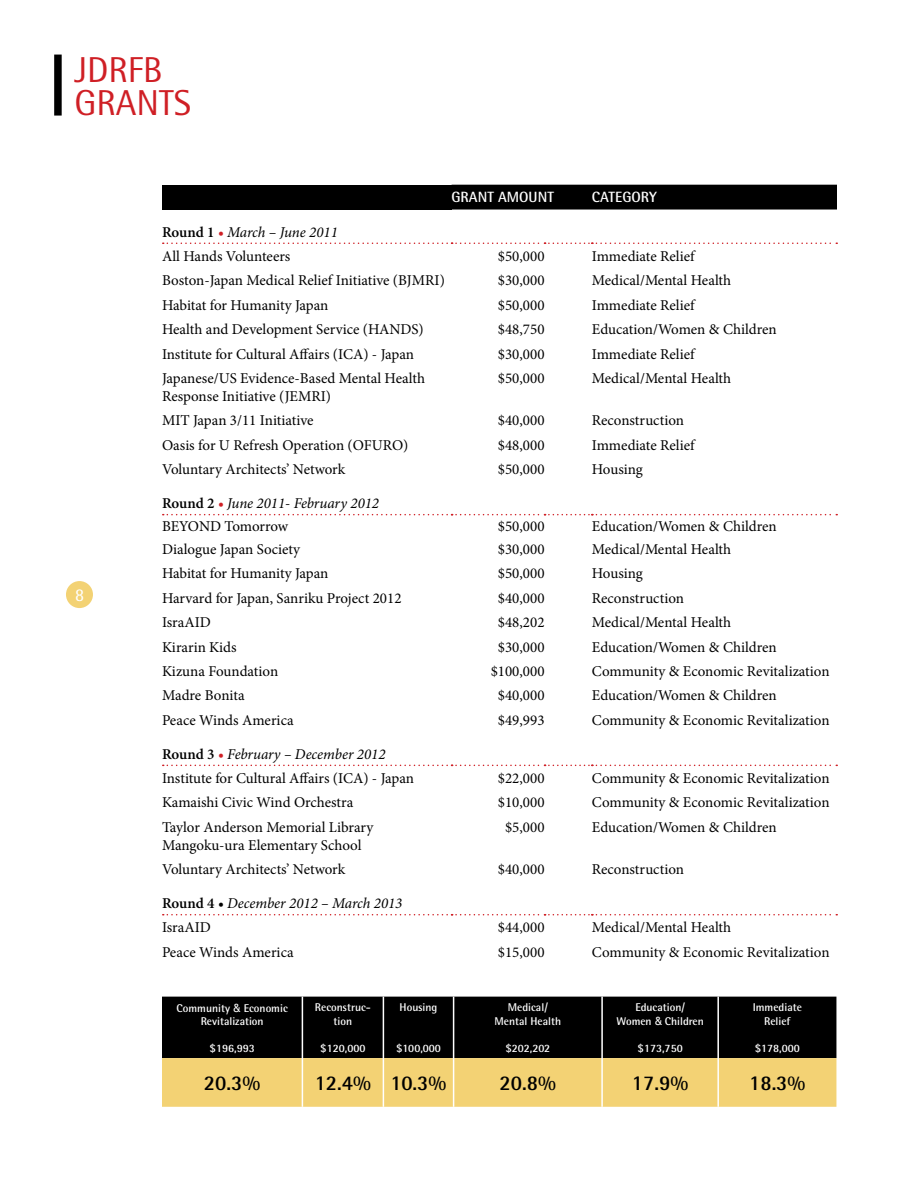
<style>
.page{position:relative;width:918px;height:1188px;background:#fff}
.page>*{position:absolute;margin:0;border:0;box-sizing:border-box;transform-origin:0 0}
.t1{font:36px/33px "Rotis Semi Sans";color:#cf1f25}
.t2{font:700 21px "Rotis Semi Sans";color:#000}
.t3{font:18px "Rotis Semi Sans";color:#fff}
.t4{font:15px/24.5px "Minion Pro";color:#000}
.t5{font:italic 15px/23.1px "Minion Pro";color:#000}
.t6{font:700 14.85px "Rotis Semi Sans";color:#fff}
.t7{font:700 11.25px/13.5px "Rotis Semi Sans";color:#fff;text-align:center}
.s1{font-weight:600}
.s2{font-weight:600;color:#cf1f25}
.s3{font-style:italic}
.s4{font-weight:600;font-style:normal}
.s5{font-weight:600;font-style:normal;color:#cf1f25}
.s6{font-style:normal}
.s7{font-family:"Univers";font-weight:400;font-stretch:condensed}
</style>
<div class="page">
<div style="left:66px;top:581px;width:27px;height:27px;background:#f3d274;border-radius:50%"></div>
<div style="left:54px;top:55px;width:8px;height:61px;background:#000"></div>
<div style="left:162px;top:185px;width:290px;height:25px;background:#000"></div>
<div style="left:452px;top:185px;width:385px;height:25px;background:#000"></div>
<svg style="left:163px;top:243px;width:674px;height:1px"></svg>
<svg style="left:163px;top:514px;width:674px;height:1px"></svg>
<svg style="left:163px;top:765px;width:674px;height:1px"></svg>
<svg style="left:163px;top:914px;width:674px;height:1px"></svg>
<svg style="left:162px;top:997px;width:674px;height:110px;background:#6c5d34"></svg>
<hr style="left:302px;top:997px;width:1px;height:61px;background:#fff">
<hr style="left:383px;top:997px;width:1px;height:61px;background:#fff">
<hr style="left:453px;top:997px;width:1px;height:61px;background:#fff">
<hr style="left:601px;top:997px;width:2px;height:61px;background:#fff">
<hr style="left:717px;top:997px;width:2px;height:61px;background:#fff">
<hr style="left:302px;top:1058px;width:1px;height:49px;background:#fff">
<hr style="left:383px;top:1058px;width:1px;height:49px;background:#fff">
<hr style="left:453px;top:1058px;width:1px;height:49px;background:#fff">
<hr style="left:601px;top:1058px;width:2px;height:49px;background:#fff">
<hr style="left:717px;top:1058px;width:2px;height:49px;background:#fff">
<h1 class="t1" style="left:75px;top:53px;width:118px">JDRFB<br>GRANTS</h1>
<p class="t4" style="left:162px;top:220px;width:177px"><span class="s1">Round 1</span> <span class="s2">•</span> <span class="s3">March – June 2011<br></span>All Hands Volunteers</p>
<p class="t6" style="left:452px;top:188px;width:104px">GRANT AMOUNT</p>
<p class="t6" style="left:592px;top:188px;width:66px">CATEGORY</p>
<p class="t4" style="left:498px;top:244px;width:48px">$50,000</p>
<p class="t4" style="left:592px;top:244px;width:104px">Immediate Relief</p>
<p class="t3" style="left:75px;top:584px;width:11px">8</p>
<p class="t4" style="left:162px;top:268px;width:284px">Boston-Japan Medical Relief Initiative (BJMRI)</p>
<p class="t4" style="left:498px;top:268px;width:48px">$30,000</p>
<p class="t4" style="left:592px;top:268px;width:141px">Medical/Mental Health</p>
<p class="t4" style="left:162px;top:293px;width:168px">Habitat for Humanity Japan</p>
<p class="t4" style="left:498px;top:293px;width:48px">$50,000</p>
<p class="t4" style="left:592px;top:293px;width:104px">Immediate Relief</p>
<p class="t4" style="left:162px;top:317px;width:263px">Health and Development Service (HANDS)</p>
<p class="t4" style="left:498px;top:317px;width:48px">$48,750</p>
<p class="t4" style="left:592px;top:317px;width:186px">Education/Women &amp; Children</p>
<p class="t4" style="left:162px;top:342px;width:254px">Institute for Cultural Affairs (ICA) - Japan</p>
<p class="t4" style="left:498px;top:342px;width:48px">$30,000</p>
<p class="t4" style="left:592px;top:342px;width:104px">Immediate Relief</p>
<p class="t4" style="left:162px;top:369px;width:265px;line-height:18px">Japanese/US Evidence-Based Mental Health<br>Response Initiative (JEMRI)</p>
<p class="t4" style="left:498px;top:366px;width:48px">$50,000</p>
<p class="t4" style="left:592px;top:366px;width:141px">Medical/Mental Health</p>
<p class="t4" style="left:162px;top:408px;width:153px">MIT Japan 3/11 Initiative</p>
<p class="t4" style="left:498px;top:408px;width:48px">$40,000</p>
<p class="t4" style="left:592px;top:408px;width:94px">Reconstruction</p>
<p class="t4" style="left:162px;top:433px;width:248px">Oasis for U Refresh Operation (OFURO)</p>
<p class="t4" style="left:498px;top:433px;width:48px">$48,000</p>
<p class="t4" style="left:592px;top:433px;width:104px">Immediate Relief</p>
<p class="t4" style="left:162px;top:457px;width:185px">Voluntary Architects’ Network</p>
<p class="t4" style="left:498px;top:457px;width:48px">$50,000</p>
<p class="t4" style="left:592px;top:457px;width:53px">Housing</p>
<p class="t5" style="left:162px;top:492px;width:219px"><span class="s4">Round 2</span> <span class="s5">•</span> June 2011- February 2012<br><span class="s6">BEYOND Tomorrow</span></p>
<p class="t4" style="left:498px;top:514px;width:48px">$50,000</p>
<p class="t4" style="left:592px;top:514px;width:186px">Education/Women &amp; Children</p>
<p class="t4" style="left:162px;top:537px;width:140px">Dialogue Japan Society</p>
<p class="t4" style="left:498px;top:537px;width:48px">$30,000</p>
<p class="t4" style="left:592px;top:537px;width:141px">Medical/Mental Health</p>
<p class="t4" style="left:162px;top:561px;width:168px">Habitat for Humanity Japan</p>
<p class="t4" style="left:498px;top:561px;width:48px">$50,000</p>
<p class="t4" style="left:592px;top:561px;width:53px">Housing</p>
<p class="t4" style="left:162px;top:586px;width:241px">Harvard for Japan, Sanriku Project 2012</p>
<p class="t4" style="left:498px;top:586px;width:48px">$40,000</p>
<p class="t4" style="left:592px;top:586px;width:94px">Reconstruction</p>
<p class="t4" style="left:162px;top:610px;width:50px">IsraAID</p>
<p class="t4" style="left:498px;top:610px;width:48px">$48,202</p>
<p class="t4" style="left:592px;top:610px;width:141px">Medical/Mental Health</p>
<p class="t4" style="left:162px;top:635px;width:76px">Kirarin Kids</p>
<p class="t4" style="left:498px;top:635px;width:48px">$30,000</p>
<p class="t4" style="left:592px;top:635px;width:186px">Education/Women &amp; Children</p>
<p class="t4" style="left:162px;top:659px;width:118px">Kizuna Foundation</p>
<p class="t4" style="left:491px;top:659px;width:55px">$100,000</p>
<p class="t4" style="left:592px;top:659px;width:239px">Community &amp; Economic Revitalization</p>
<p class="t4" style="left:162px;top:684px;width:84px">Madre Bonita</p>
<p class="t4" style="left:498px;top:684px;width:48px">$40,000</p>
<p class="t4" style="left:592px;top:684px;width:186px">Education/Women &amp; Children</p>
<p class="t4" style="left:162px;top:708px;width:133px">Peace Winds America</p>
<p class="t4" style="left:498px;top:708px;width:48px">$49,993</p>
<p class="t4" style="left:592px;top:708px;width:239px">Community &amp; Economic Revitalization</p>
<p class="t4" style="left:162px;top:742px;width:254px"><span class="s1">Round 3</span> <span class="s2">•</span> <span class="s3">February – December 2012<br></span>Institute for Cultural Affairs (ICA) - Japan</p>
<p class="t4" style="left:498px;top:766px;width:48px">$22,000</p>
<p class="t4" style="left:592px;top:766px;width:239px">Community &amp; Economic Revitalization</p>
<p class="t4" style="left:162px;top:790px;width:193px">Kamaishi Civic Wind Orchestra</p>
<p class="t4" style="left:498px;top:790px;width:48px">$10,000</p>
<p class="t4" style="left:592px;top:790px;width:239px">Community &amp; Economic Revitalization</p>
<p class="t4" style="left:162px;top:818px;width:213px;line-height:18px">Taylor Anderson Memorial Library<br>Mangoku-ura Elementary School</p>
<p class="t4" style="left:505px;top:815px;width:41px">$5,000</p>
<p class="t4" style="left:592px;top:815px;width:186px">Education/Women &amp; Children</p>
<p class="t4" style="left:162px;top:857px;width:185px">Voluntary Architects’ Network</p>
<p class="t4" style="left:498px;top:857px;width:48px">$40,000</p>
<p class="t4" style="left:592px;top:857px;width:94px">Reconstruction</p>
<p class="t5" style="left:162px;top:891px;width:242px;line-height:24.5px"><span class="s4">Round 4 •</span> December 2012 – March 2013<br><span class="s6">IsraAID</span></p>
<p class="t4" style="left:498px;top:915px;width:48px">$44,000</p>
<p class="t4" style="left:592px;top:915px;width:141px">Medical/Mental Health</p>
<p class="t4" style="left:162px;top:940px;width:133px">Peace Winds America</p>
<p class="t4" style="left:498px;top:940px;width:48px">$15,000</p>
<p class="t4" style="left:592px;top:940px;width:239px">Community &amp; Economic Revitalization</p>
<p class="t7" style="left:177px;top:1001px;width:113px">Community <span class="s7">&amp;</span> Economic<br>Revitalization</p>
<p class="t7" style="left:210px;top:1041px;width:47px">$196,993</p>
<p class="t7" style="left:315px;top:1000px;width:58px">Reconstruc&shy;tion</p>
<p class="t7" style="left:320px;top:1041px;width:47px">$120,000</p>
<p class="t7" style="left:400px;top:1000px;width:39px">Housing</p>
<p class="t7" style="left:396px;top:1041px;width:46px">$100,000</p>
<p class="t7" style="left:495px;top:1000px;width:68px">Medical/<br>Mental Health</p>
<p class="t7" style="left:505px;top:1041px;width:46px">$202,202</p>
<p class="t7" style="left:616px;top:1000px;width:89px">Education/<br>Women <span class="s7">&amp;</span> Children</p>
<p class="t7" style="left:638px;top:1041px;width:47px">$173,750</p>
<p class="t7" style="left:753px;top:1000px;width:51px">I mmediate<br>Relief</p>
<p class="t7" style="left:755px;top:1041px;width:47px">$178,000</p>
<h2 class="t2" style="left:204px;top:1070px;width:58px">20.3%</h2>
<h2 class="t2" style="left:315px;top:1070px;width:133px">12.4% 10.3%</h2>
<h2 class="t2" style="left:500px;top:1070px;width:58px">20.8%</h2>
<h2 class="t2" style="left:632px;top:1070px;width:58px">17.9%</h2>
<h2 class="t2" style="left:749px;top:1070px;width:58px">18.3%</h2>
</div>
